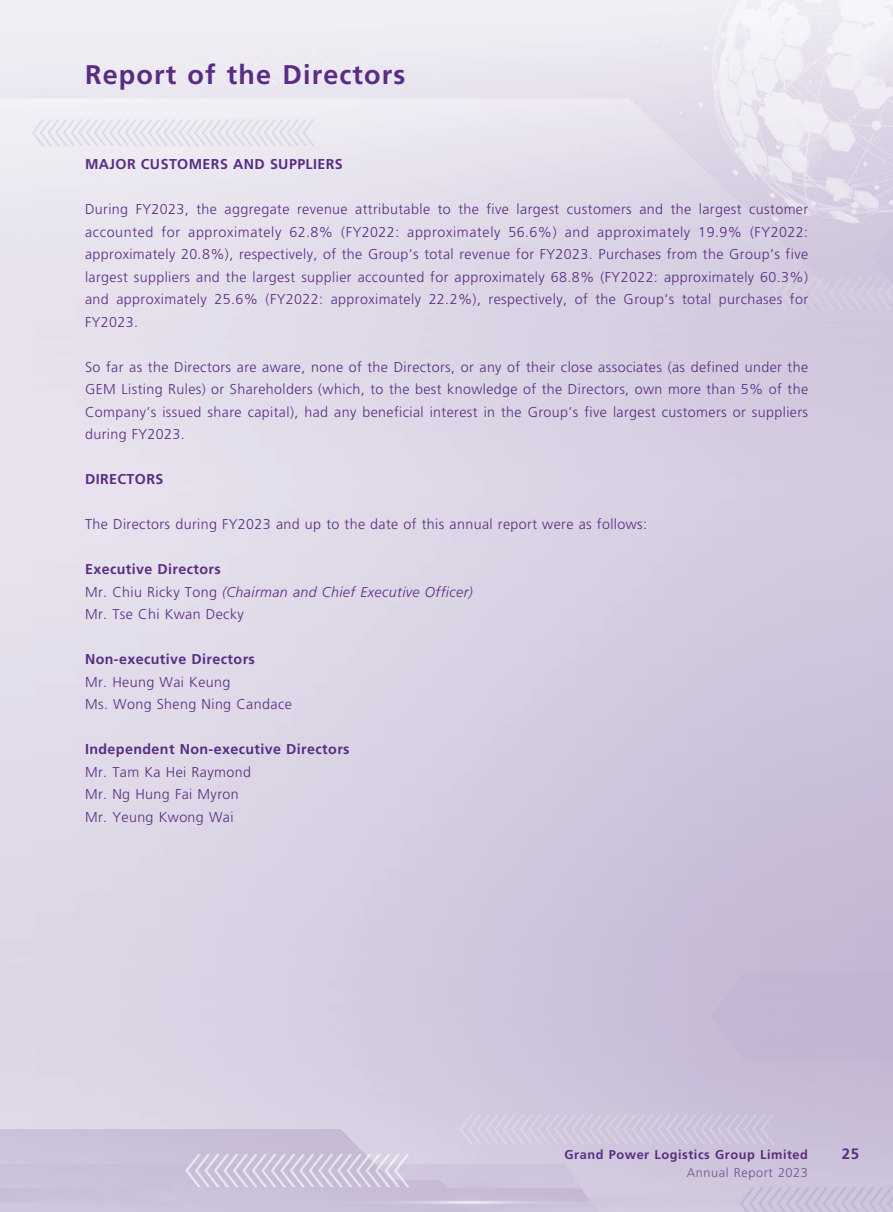
<style>
.page{position:relative;width:893px;height:1212px;background:#fff}
.page>*{position:absolute;margin:0;border:0;box-sizing:border-box;transform-origin:0 0}
.t1{font:700 27px "Frutiger LT Std";letter-spacing:.04em;color:#592d83}
.t2{font:700 15px "Frutiger LT Std";color:#592d83}
.t3{font:300 14.25px/22.5px "Frutiger LT Std";letter-spacing:.03em;color:#592d83}
.t4{font:700 14.25px "Frutiger LT Std";letter-spacing:.03em;color:#592d83}
.t5{font:700 12.75px "Frutiger LT Std";letter-spacing:.04em;color:#592d83}
.t6{font:300 12.75px "Frutiger LT Std";letter-spacing:.04em;color:#724f94}
.s1{font-weight:700}
.s2{font-style:italic}
</style>
<div class="page">
<img style="left:0;top:0;width:893px;height:1212px">
<h1 class="t1" style="left:85px;top:59px;width:322px">Report of the Directors</h1>
<p class="t4" style="left:85px;top:156px;width:259px">MAJOR CUSTOMERS AND SUPPLIERS</p>
<p class="t3" style="left:85px;top:198px;width:725px;text-align:justify">During FY2023, the aggregate revenue attributable to the five largest customers and the largest customer accounted for approximately 62.8% (FY2022: approximately 56.6%) and approximately 19.9% (FY2022: approximately 20.8%), respectively, of the Group’s total revenue for FY2023. Purchases from the Group’s five largest suppliers and the largest supplier accounted for approximately 68.8% (FY2022: approximately 60.3%) and approximately 25.6% (FY2022: approximately 22.2%), respectively, of the Group’s total purchases for FY2023.</p>
<p class="t3" style="left:85px;top:356px;width:725px;text-align:justify">So far as the Directors are aware, none of the Directors, or any of their close associates (as defined under the GEM Listing Rules) or Shareholders (which, to the best knowledge of the Directors, own more than 5% of the Company’s issued share capital), had any beneficial interest in the Group’s five largest customers or suppliers during FY2023.</p>
<p class="t4" style="left:85px;top:471px;width:80px">DIRECTORS</p>
<p class="t3" style="left:85px;top:513px;width:564px">The Directors during FY2023 and up to the date of this annual report were as follows:</p>
<p class="t3" style="left:85px;top:558px;width:389px"><span class="s1">Executive Directors<br></span>Mr. Chiu Ricky Tong <span class="s2">(Chairman and Chief Executive Officer)<br></span>Mr. Tse Chi Kwan Decky</p>
<p class="t4" style="left:85px;top:651px;width:171px">Non-executive Directors</p>
<p class="t3" style="left:85px;top:671px;width:208px">Mr. Heung Wai Keung<br>Ms. Wong Sheng Ning Candace</p>
<p class="t4" style="left:85px;top:741px;width:266px">Independent Non-executive Directors</p>
<p class="t3" style="left:85px;top:761px;width:167px">Mr. Tam Ka Hei Raymond<br>Mr. Ng Hung Fai Myron<br>Mr. Yeung Kwong Wai</p>
<p class="t5" style="left:565px;top:1147px;width:245px">Grand Power Logistics Group Limited</p>
<p class="t2" style="left:842px;top:1144px;width:19px">25</p>
<p class="t6" style="left:687px;top:1165px;width:123px">Annual Report 2023</p>
</div>
